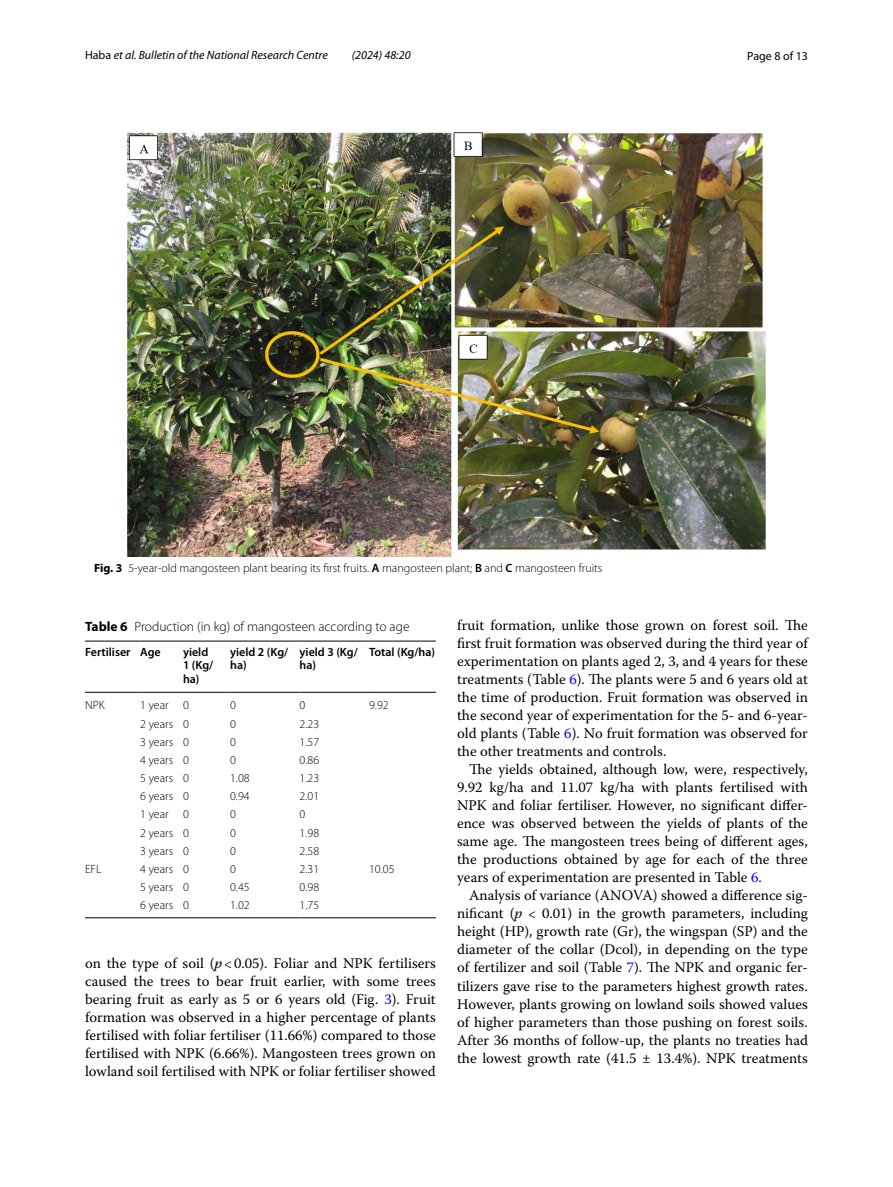
<style>
.page{position:relative;width:893px;height:1187px;background:#fff}
.page>*{position:absolute;margin:0;border:0;box-sizing:border-box;transform-origin:0 0}
.t1{font:14.7px/18px "Warnock Pro";color:#000;text-align:justify}
.t2{font:300 13.5px "Myriad Pro";color:#000}
.t3{font:300 12px "Myriad Pro";color:#000}
.t4{font:600 12px/13.5px "Myriad Pro";color:#000}
.t5{font:italic 12px "Myriad Pro";color:#000}
.t6{font:12px "Myriad Pro";color:#000}
.s1{font-style:normal}
.s2{font-weight:700}
.s3{font-weight:600}
.s4{font-style:italic}
.s5{color:#00f}
</style>
<div class="page">
<img style="left:127px;top:133px;width:638px;height:424px">
<hr style="left:85px;top:640px;width:55px;height:1px;background:#000">
<hr style="left:85px;top:692px;width:55px;height:1px;background:#000">
<hr style="left:140px;top:640px;width:43px;height:1px;background:#000">
<hr style="left:140px;top:692px;width:43px;height:1px;background:#000">
<hr style="left:183px;top:640px;width:47px;height:1px;background:#000">
<hr style="left:183px;top:692px;width:47px;height:1px;background:#000">
<hr style="left:230px;top:640px;width:70px;height:1px;background:#000">
<hr style="left:230px;top:692px;width:70px;height:1px;background:#000">
<hr style="left:300px;top:640px;width:69px;height:1px;background:#000">
<hr style="left:300px;top:692px;width:69px;height:1px;background:#000">
<hr style="left:369px;top:640px;width:67px;height:1px;background:#000">
<hr style="left:369px;top:692px;width:67px;height:1px;background:#000">
<hr style="left:85px;top:917px;width:55px;height:1px;background:#000">
<hr style="left:140px;top:917px;width:43px;height:1px;background:#000">
<hr style="left:183px;top:917px;width:47px;height:1px;background:#000">
<hr style="left:230px;top:917px;width:70px;height:1px;background:#000">
<hr style="left:300px;top:917px;width:69px;height:1px;background:#000">
<hr style="left:369px;top:917px;width:67px;height:1px;background:#000">
<p class="t5" style="left:85px;top:48px;width:244px"><span class="s1">Haba</span> et al. Bulletin of the National Research Centre</p>
<p class="t5" style="left:352px;top:48px;width:60px">(2024) 48:20</p>
<p class="t6" style="left:747px;top:48px;width:62px">Page 8 of 13</p>
<p class="t3" style="left:94px;top:561px;width:510px"><span class="s2">Fig. 3</span> 5-year-old mangosteen plant bearing its first fruits. <span class="s3">A</span> mangosteen plant; <span class="s3">B</span> and <span class="s3">C</span> mangosteen fruits</p>
<p class="t2" style="left:85px;top:619px;width:326px"><span class="s2">Table 6</span> Production (in kg) of mangosteen according to age</p>
<p class="t4" style="left:85px;top:644px;width:77px">Fertiliser Age</p>
<p class="t4" style="left:183px;top:644px;width:32px">yield<br>1 (Kg/ ha)</p>
<p class="t4" style="left:230px;top:644px;width:60px">yield 2 (Kg/ ha)</p>
<p class="t4" style="left:300px;top:644px;width:60px">yield 3 (Kg/ ha)</p>
<p class="t4" style="left:369px;top:644px;width:67px">Total (Kg/ha)</p>
<p class="t3" style="left:85px;top:698px;width:21px">NPK</p>
<p class="t3" style="left:140px;top:698px;width:50px">1 year 0</p>
<p class="t3" style="left:230px;top:698px;width:7px">0</p>
<p class="t3" style="left:300px;top:698px;width:7px">0</p>
<p class="t3" style="left:369px;top:698px;width:21px">9.92</p>
<p class="t3" style="left:140px;top:717px;width:50px">2 years 0</p>
<p class="t3" style="left:230px;top:717px;width:7px">0</p>
<p class="t3" style="left:300px;top:717px;width:21px">2.23</p>
<p class="t3" style="left:140px;top:735px;width:50px">3 years 0</p>
<p class="t3" style="left:230px;top:735px;width:7px">0</p>
<p class="t3" style="left:300px;top:735px;width:21px">1.57</p>
<p class="t3" style="left:140px;top:753px;width:50px">4 years 0</p>
<p class="t3" style="left:230px;top:753px;width:7px">0</p>
<p class="t3" style="left:300px;top:753px;width:21px">0.86</p>
<p class="t3" style="left:140px;top:771px;width:50px">5 years 0</p>
<p class="t3" style="left:230px;top:771px;width:21px">1.08</p>
<p class="t3" style="left:300px;top:771px;width:21px">1.23</p>
<p class="t3" style="left:140px;top:789px;width:50px">6 years 0</p>
<p class="t3" style="left:230px;top:789px;width:21px">0.94</p>
<p class="t3" style="left:300px;top:789px;width:21px">2.01</p>
<p class="t3" style="left:140px;top:807px;width:50px">1 year 0</p>
<p class="t3" style="left:230px;top:807px;width:7px">0</p>
<p class="t3" style="left:300px;top:807px;width:7px">0</p>
<p class="t3" style="left:140px;top:825px;width:50px">2 years 0</p>
<p class="t3" style="left:230px;top:825px;width:7px">0</p>
<p class="t3" style="left:300px;top:825px;width:21px">1.98</p>
<p class="t3" style="left:140px;top:844px;width:50px">3 years 0</p>
<p class="t3" style="left:230px;top:844px;width:7px">0</p>
<p class="t3" style="left:300px;top:844px;width:21px">2.58</p>
<p class="t3" style="left:85px;top:862px;width:18px">EFL</p>
<p class="t3" style="left:140px;top:862px;width:50px">4 years 0</p>
<p class="t3" style="left:230px;top:862px;width:7px">0</p>
<p class="t3" style="left:300px;top:862px;width:21px">2.31</p>
<p class="t3" style="left:369px;top:862px;width:27px">10.05</p>
<p class="t3" style="left:140px;top:880px;width:50px">5 years 0</p>
<p class="t3" style="left:230px;top:880px;width:21px">0.45</p>
<p class="t3" style="left:300px;top:880px;width:21px">0.98</p>
<p class="t3" style="left:140px;top:898px;width:50px">6 years 0</p>
<p class="t3" style="left:230px;top:898px;width:21px">1.02</p>
<p class="t3" style="left:300px;top:898px;width:21px">1.75</p>
<p class="t1" style="left:85px;top:954px;width:352px">on the type of soil (<span class="s4">p</span>&lt;0.05). Foliar and NPK fertilisers caused the trees to bear fruit earlier, with some trees bearing fruit as early as 5 or 6 years old (Fig. <span class="s5">3</span>). Fruit formation was observed in a higher percentage of plants fertilised with foliar fertiliser (11.66%) compared to those fertilised with NPK (6.66%). Mangosteen trees grown on lowland soil fertilised with NPK or foliar fertiliser showed</p>
<p class="t1" style="left:457px;top:616px;width:352px">fruit formation, unlike those grown on forest soil. The first fruit formation was observed during the third year of experimentation on plants aged 2, 3, and 4 years for these treatments (Table <span class="s5">6</span>). The plants were 5 and 6 years old at the time of production. Fruit formation was observed in the second year of experimentation for the 5- and 6-year&shy;old plants (Table <span class="s5">6</span>). No fruit formation was observed for the other treatments and controls.</p>
<p class="t1" style="left:457px;top:760px;width:352px;text-indent:12px">The yields obtained, although low, were, respectively, 9.92 kg/ha and 11.07 kg/ha with plants fertilised with NPK and foliar fertiliser. However, no significant differ&shy;ence was observed between the yields of plants of the same age. The mangosteen trees being of different ages, the productions obtained by age for each of the three years of experimentation are presented in Table <span class="s5">6</span>.</p>
<p class="t1" style="left:457px;top:886px;width:352px;text-indent:12px">Analysis of variance (ANOVA) showed a difference sig&shy;nificant (<span class="s4">p</span> &lt; 0.01) in the growth parameters, including height (HP), growth rate (Gr), the wingspan (SP) and the diameter of the collar (Dcol), in depending on the type of fertilizer and soil (Table <span class="s5">7</span>). The NPK and organic fer&shy;tilizers gave rise to the parameters highest growth rates.<br>However, plants growing on lowland soils showed values of higher parameters than those pushing on forest soils.<br>After 36 months of follow-up, the plants no treaties had the lowest growth rate (41.5 ± 13.4%). NPK treatments</p>
</div>
